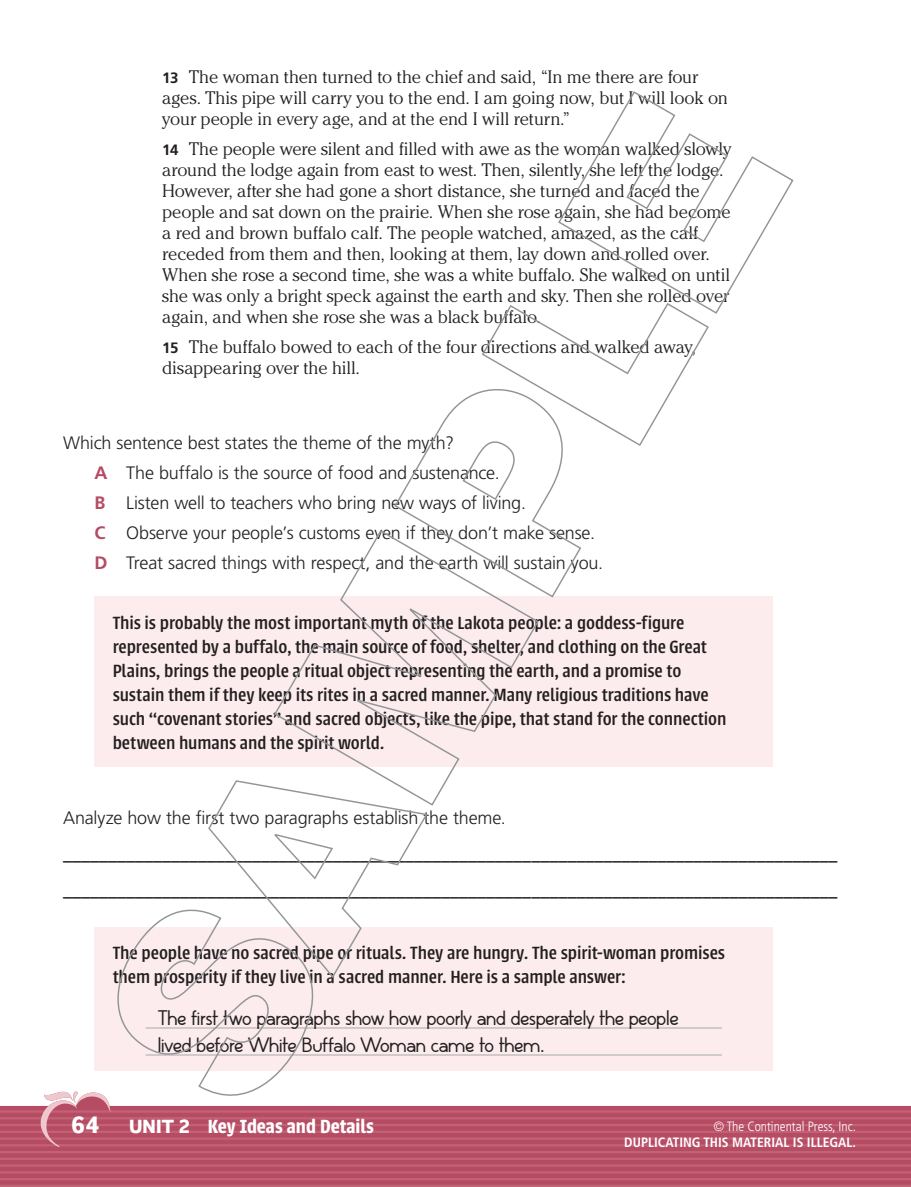
<style>
.page{position:relative;width:911px;height:1187px;background:#fff}
.page>*{position:absolute;margin:0;border:0;box-sizing:border-box;transform-origin:0 0}
.t1{font:21px/27px "Huelic";color:#231f20}
.t2{font:600 21px "Urbana";color:#fff}
.t3{font:500 19.5px/24px "Urbana";letter-spacing:-.005em;color:#231f20}
.t4{font:300 18px/21px "Cheltenham";letter-spacing:-.01em;color:#231f20}
.t5{font:300 18px/30px "Frutiger";letter-spacing:-.01em;color:#231f20}
.t6{font:18px/36px "Cheltenham";color:#231f20}
.t7{font:700 condensed 13.5px "Frutiger";color:#fff}
.t8{font:300 condensed 13.5px "Frutiger";color:#fff}
.s1{font-family:"Frutiger";font-weight:700;font-size:15px}
.s2{font-weight:700;color:#b64b64}
.s3{font-family:"Remora Sans W2";font-weight:700;font-size:24px}
.s4{font-family:"Remora Sans W2";font-weight:700;font-size:19.5px}
</style>
<div class="page">
<svg style="left:0;top:1095px;width:911px;height:89px;fill:#b64b64"></svg>
<hr style="left:0;top:1184px;width:911px;height:2px;background:#c26275">
<hr style="left:0;top:1177px;width:911px;height:3px;background:#c26275">
<hr style="left:0;top:1171px;width:911px;height:2px;background:#c26275">
<hr style="left:0;top:1164px;width:911px;height:2px;background:#c26275">
<hr style="left:0;top:1157px;width:911px;height:2px;background:#c26275">
<hr style="left:0;top:1150px;width:911px;height:3px;background:#c26275">
<hr style="left:0;top:1144px;width:911px;height:2px;background:#c26275">
<hr style="left:0;top:1137px;width:911px;height:2px;background:#c26275">
<hr style="left:0;top:1130px;width:911px;height:2px;background:#c26275">
<hr style="left:0;top:1123px;width:911px;height:3px;background:#c26275">
<hr style="left:0;top:1117px;width:911px;height:2px;background:#c26275">
<hr style="left:0;top:1110px;width:911px;height:2px;background:#c26275">
<svg style="left:40px;top:1091px;width:71px;height:56px"></svg>
<div style="left:95px;top:596px;width:678px;height:171px;background:#fcecee"></div>
<div style="left:95px;top:926px;width:678px;height:144px;background:#fcecee"></div>
<hr style="left:146px;top:1027px;width:576px;height:1px;background:#a8a9ad">
<hr style="left:146px;top:1054px;width:576px;height:1px;background:#a8a9ad">
<svg style="left:117px;top:909px;width:209px;height:186px"></svg>
<svg style="left:207px;top:780px;width:222px;height:199px"></svg>
<svg style="left:273px;top:530px;width:266px;height:276px"></svg>
<svg style="left:393px;top:305px;width:316px;height:293px"></svg>
<svg style="left:557px;top:91px;width:236px;height:224px"></svg>
<p class="t4" style="left:162px;top:66px;width:567px"><span class="s1">13</span> The woman then turned to the chief and said, “In me there are four ages. This pipe will carry you to the end. I am going now, but I will look on your people in every age, and at the end I will return.”</p>
<p class="t4" style="left:162px;top:138px;width:571px"><span class="s1">14</span> The people were silent and filled with awe as the woman walked slowly around the lodge again from east to west. Then, silently, she left the lodge.<br>However, after she had gone a short distance, she turned and faced the people and sat down on the prairie. When she rose again, she had become a red and brown buffalo calf. The people watched, amazed, as the calf receded from them and then, looking at them, lay down and rolled over.<br>When she rose a second time, she was a white buffalo. She walked on until she was only a bright speck against the earth and sky. Then she rolled over again, and when she rose she was a black buffalo.</p>
<p class="t4" style="left:162px;top:336px;width:535px"><span class="s1">15</span> The buffalo bowed to each of the four directions and walked away, disappearing over the hill.</p>
<p class="t5" style="left:95px;top:428px;width:510px;text-indent:-31px">Which sentence best states the theme of the myth?<br><span class="s2">A</span> The buffalo is the source of food and sustenance.<br><span class="s2">B</span> Listen well to teachers who bring new ways of living.<br><span class="s2">C</span> Observe your people’s customs even if they don’t make sense.<br><span class="s2">D</span> Treat sacred things with respect, and the earth will sustain you.</p>
<p class="t3" style="left:113px;top:611px;width:615px">This is probably the most important myth of the Lakota people: a goddess-figure represented by a buffalo, the main source of food, shelter, and clothing on the Great Plains, brings the people a ritual object representing the earth, and a promise to sustain them if they keep its rites in a sacred manner. Many religious traditions have such “covenant stories” and sacred objects, like the pipe, that stand for the connection between humans and the spirit world.</p>
<p class="t5" style="left:63px;top:803px;width:444px">Analyze how the first two paragraphs establish the theme.</p>
<p class="t6" style="left:63px;top:836px;width:775px">______________________________________________________________________________________ ______________________________________________________________________________________</p>
<p class="t3" style="left:113px;top:941px;width:614px">The people have no sacred pipe or rituals. They are hungry. The spirit-woman promises them prosperity if they live in a sacred manner. Here is a sample answer:</p>
<p class="t1" style="left:158px;top:1005px;width:522px">The first two paragraphs show how poorly and desperately the people lived before White Buffalo Woman came to them.</p>
<p class="t2" style="left:72px;top:1114px;width:304px"><span class="s3">64</span> <span class="s4">UNIT 2</span> Key Ideas and Details</p>
<p class="t8" style="left:713px;top:1118px;width:144px">© The Continental Press, Inc.</p>
<p class="t7" style="left:624px;top:1134px;width:233px">DUPLICATING THIS MATERIAL IS ILLEGAL.</p>
</div>
